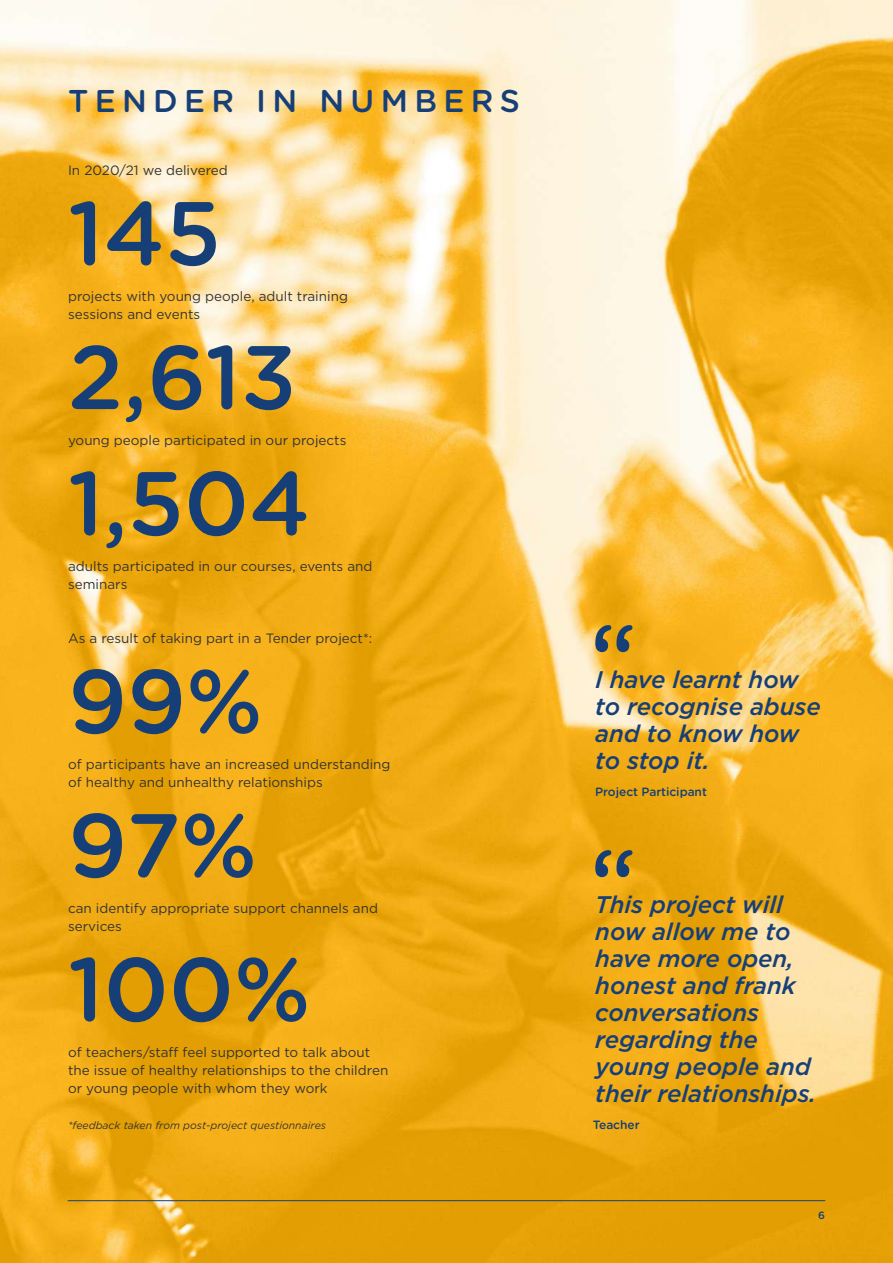
<style>
.page{position:relative;width:893px;height:1263px;background:#fff}
.page>*{position:absolute;margin:0;border:0;box-sizing:border-box;transform-origin:0 0}
.t1{font:500 94.05px "Gotham Rounded";color:#163f77}
.t2{font:500 90px "Gotham Rounded";color:#173f77}
.t3{font:500 31.5px "Gotham Rounded";letter-spacing:.2em;color:#173f77}
.t4{font:italic 500 24px/27px "Gotham";letter-spacing:-.005em;color:#163f77}
.t5{font:13.5px/18px "Gotham";color:#343434}
.t6{font:500 12px "Gotham Rounded";letter-spacing:-.005em;color:#163f77}
.t7{font:italic 10.5px "Gotham";color:#343434}
.t8{font:500 10.5px "Gotham";color:#163f77}
</style>
<div class="page">
<img style="left:0;top:0;width:893px;height:1263px">
<hr style="left:68px;top:1200px;width:757px;height:1px;background:#173f77">
<h3 class="t3" style="left:68px;top:87px;width:453px">TENDER IN NUMBERS</h3>
<p class="t5" style="left:68px;top:162px;width:161px">In 2020/21 we delivered</p>
<h2 class="t2" style="left:68px;top:193px;width:155px">145</h2>
<p class="t5" style="left:68px;top:288px;width:281px">projects with young people, adult training sessions and events</p>
<h2 class="t2" style="left:68px;top:337px;width:230px">2,613</h2>
<p class="t5" style="left:68px;top:432px;width:280px">young people participated in our projects</p>
<h2 class="t2" style="left:68px;top:463px;width:244px">1,504</h2>
<p class="t5" style="left:68px;top:558px;width:306px">adults participated in our courses, events and seminars</p>
<p class="t5" style="left:68px;top:630px;width:306px">As a result of taking part in a Tender project*:</p>
<h2 class="t2" style="left:68px;top:661px;width:196px">99%</h2>
<p class="t5" style="left:68px;top:756px;width:324px">of participants have an increased understanding of healthy and unhealthy relationships</p>
<h2 class="t2" style="left:68px;top:805px;width:190px">97%</h2>
<p class="t5" style="left:68px;top:900px;width:311px">can identify appropriate support channels and services</p>
<h2 class="t2" style="left:68px;top:949px;width:244px">100%</h2>
<p class="t5" style="left:68px;top:1044px;width:322px">of teachers/staff feel supported to talk about the issue of healthy relationships to the children or young people with whom they work</p>
<p class="t7" style="left:68px;top:1121px;width:260px">*feedback taken from post-project questionnaires</p>
<h1 class="t1" style="left:590px;top:616px;width:47px">“</h1>
<h3 class="t4" style="left:595px;top:667px;width:227px">I have learnt how to recognise abuse and to know how to stop it.</h3>
<p class="t6" style="left:595px;top:786px;width:113px">Project Participant</p>
<h1 class="t1" style="left:590px;top:841px;width:47px">“</h1>
<h3 class="t4" style="left:595px;top:892px;width:222px">This project will now allow me to have more open, honest and frank conversations regarding the young people and their relationships.</h3>
<p class="t6" style="left:593px;top:1119px;width:48px">Teacher</p>
<p class="t8" style="left:818px;top:1211px;width:8px">6</p>
</div>
